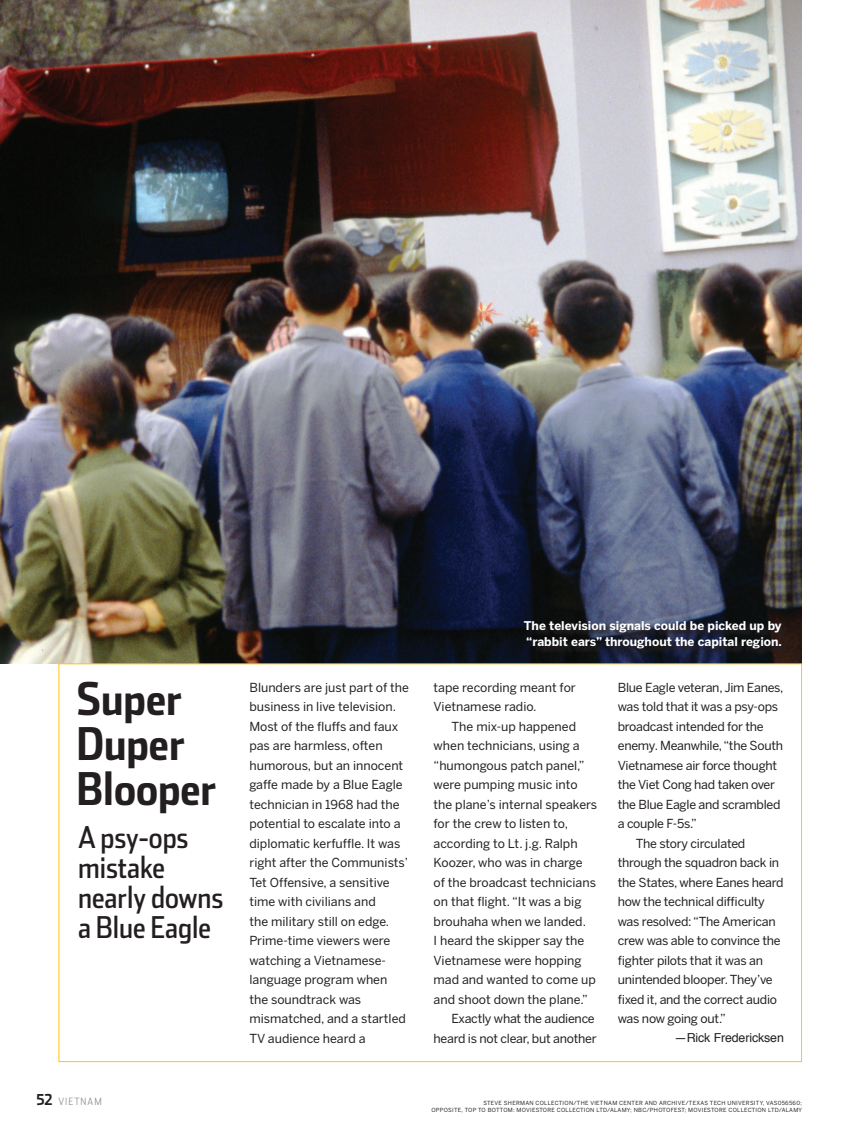
<style>
.page{position:relative;width:851px;height:1134px;background:#fff}
.page>*{position:absolute;margin:0;border:0;box-sizing:border-box;transform-origin:0 0}
.FEATURE_deck{font:700 45px/45px "Stainless Cond";color:#231f20}
.FEATURE_deck-2{font:30px/30px "Stainless Cond";color:#231f20}
.FEATURE_side_body{font:12.3px/19.5px "Benton Sans";letter-spacing:-.005em;color:#231f20}
.FEATURE_side_body-2{font:12.3px "Helvetica";letter-spacing:-.01em;color:#231f20}
.VIET_caption{font:700 12px/16.5px "Benton Sans";color:#fff}
.t1{font:300 10.2px "Stainless Cond";letter-spacing:.1em;color:#939598}
.t2{font:5.7px/6.8px "Benton Sans";letter-spacing:.05em;color:#231f20;text-align:right}
.s1{font-weight:700;font-size:15px;color:#231f20}
</style>
<div class="page">
<img style="left:0;top:0;width:801px;height:663px">
<svg style="left:525px;top:622px;width:263px;height:34px;background:#1a1c27"></svg>
<p class="FEATURE_deck" style="left:76px;top:675px;width:142px">Super<br>Duper<br>Blooper</p>
<p class="FEATURE_deck-2" style="left:78px;top:822px;width:147px">A psy-ops mistake nearly downs a Blue Eagle</p>
<p class="t1" style="left:36px;top:1095px;width:67px"><span class="s1">52</span> VIETNAM</p>
<p class="VIET_caption" style="left:524px;top:617px;width:260px">The television signals could be picked up by “rabbit ears” throughout the capital region.</p>
<p class="FEATURE_side_body" style="left:249px;top:677px;width:161px">Blunders are just part of the business in live television.<br>Most of the fluffs and faux pas are harmless, often humorous, but an innocent gaffe made by a Blue Eagle technician in 1968 had the potential to escalate into a diplomatic kerfuffle. It was right after the Communists’<br>Tet Offensive, a sensitive time with civilians and<br>the military still on edge.<br>Prime-time viewers were watching a Vietnamese&shy;language program when the soundtrack was mismatched, and a startled<br>TV audience heard a</p>
<p class="FEATURE_side_body" style="left:433px;top:677px;width:144px">tape recording meant for<br>Vietnamese radio.</p>
<p class="FEATURE_side_body" style="left:433px;top:716px;width:165px;text-indent:18px">The mix-up happened when technicians, using a “humongous patch panel,” were pumping music into the plane’s internal speakers for the crew to listen to, according to Lt. j.g. Ralph<br>Koozer, who was in charge<br>of the broadcast technicians on that flight. “It was a big brouhaha when we landed.<br>I heard the skipper say the<br>Vietnamese were hopping mad and wanted to come up and shoot down the plane.”</p>
<p class="FEATURE_side_body" style="left:433px;top:1009px;width:165px;text-align:right">Exactly what the audience heard is not clear, but another</p>
<p class="FEATURE_side_body" style="left:617px;top:677px;width:167px">Blue Eagle veteran, Jim Eanes, was told that it was a psy-ops broadcast intended for the enemy. Meanwhile, “the South<br>Vietnamese air force thought the Viet Cong had taken over the Blue Eagle and scrambled a couple F-5s.”</p>
<p class="FEATURE_side_body" style="left:617px;top:833px;width:167px;text-indent:18px">The story circulated through the squadron back in the States, where Eanes heard how the technical difficulty was resolved: “The American crew was able to convince the fighter pilots that it was an unintended blooper. They’ve fixed it, and the correct audio was now going out.”</p>
<p class="FEATURE_side_body-2" style="left:674px;top:1028px;width:111px">—Rick Fredericksen</p>
<p class="t2" style="left:431px;top:1100px;width:372px">STEVE SHERMAN COLLECTION/THE VIETNAM CENTER AND ARCHIVE/TEXAS TECH UNIVERSITY, VAS056560;<br>OPPOSITE, TOP TO BOTTOM: MOVIESTORE COLLECTION LTD/ALAMY; NBC/PHOTOFEST; MOVIESTORE COLLECTION LTD/ALAMY</p>
</div>
